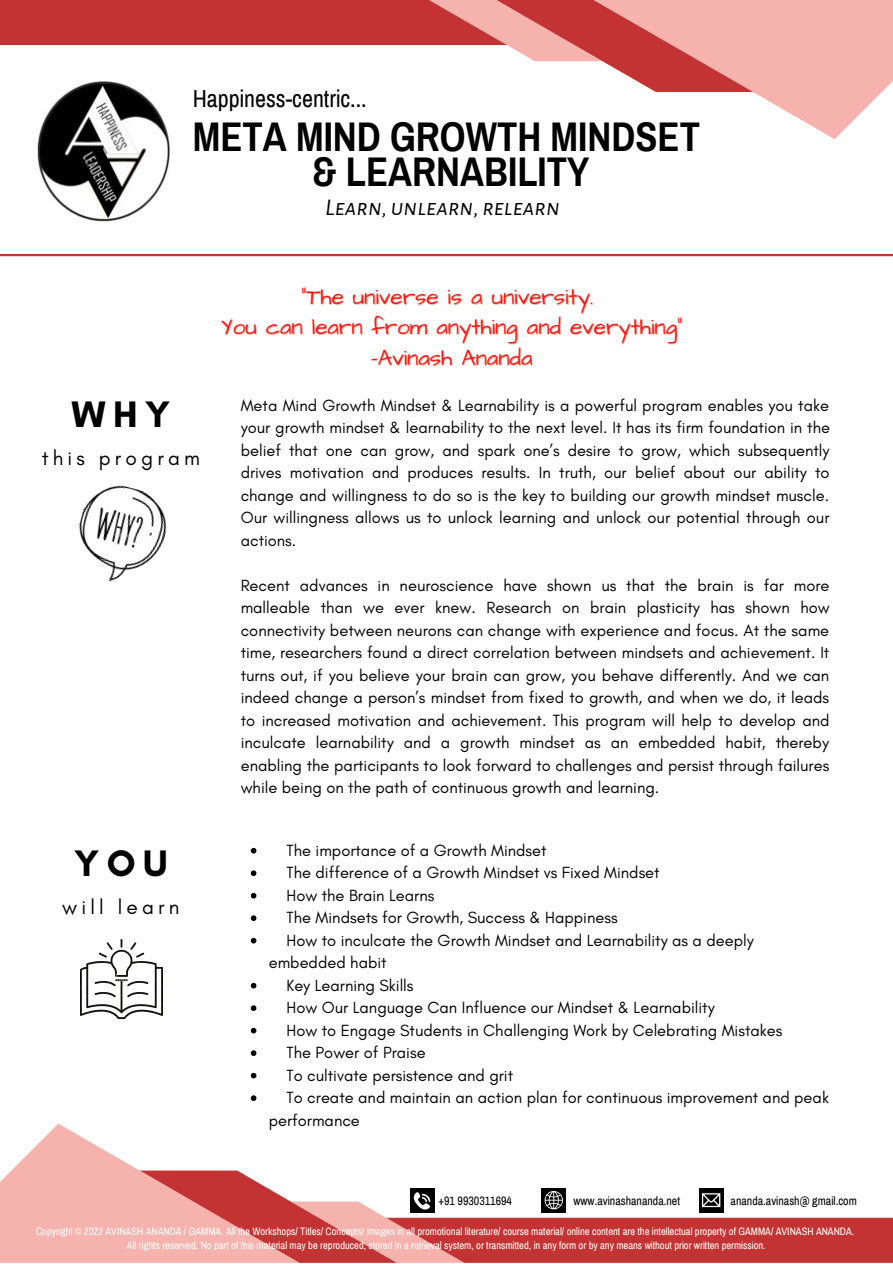
<style>
.page{position:relative;width:893px;height:1264px;background:#fff}
.page>*{position:absolute;margin:0;border:0;box-sizing:border-box;transform-origin:0 0}
.t1{font:700 40.5px/34.8px "Archivo Narrow";color:#000;text-align:center}
.t2{font:700 37.5px "Glacial Indifference";letter-spacing:.2em;color:#000}
.t3{font:italic 24px "Alegreya Sans SC";color:#000}
.t4{font:24px "Archivo Narrow";color:#000}
.t5{font:22.5px/30.3px "Architects Daughter";color:#ff1616;text-align:center}
.t6{font:20.85px "Glacial Indifference";letter-spacing:.2em;color:#000}
.t7{font:16.5px/22.5px "Glacial Indifference";color:#000;text-align:justify}
.t8{font:11.85px "Archivo Narrow";color:#000}
.t9{font:10.5px/14px "Archivo Narrow";color:#fff;text-align:center}
.s1{color:rgb(162 118 52/.4)}
</style>
<div class="page">
<svg style="left:753px;top:0;width:139px;height:139px;fill:#f6b2ad"></svg>
<svg style="left:0;top:0;width:753px;height:92px"></svg>
<svg style="left:0;top:1123px;width:140px;height:139px;fill:#f6b2ad"></svg>
<svg style="left:140px;top:1170px;width:752px;height:92px"></svg>
<hr style="left:0;top:254px;width:892px;height:2px;background:#c43333">
<img style="left:36px;top:81px;width:135px;height:141px">
<svg style="left:251px;top:847px;width:5px;height:6px"></svg>
<svg style="left:251px;top:870px;width:5px;height:6px"></svg>
<svg style="left:251px;top:892px;width:5px;height:6px"></svg>
<svg style="left:251px;top:915px;width:5px;height:6px"></svg>
<svg style="left:251px;top:937px;width:5px;height:6px"></svg>
<svg style="left:251px;top:982px;width:5px;height:6px"></svg>
<svg style="left:251px;top:1005px;width:5px;height:5px"></svg>
<svg style="left:251px;top:1027px;width:5px;height:6px"></svg>
<svg style="left:251px;top:1050px;width:5px;height:5px"></svg>
<svg style="left:251px;top:1072px;width:5px;height:6px"></svg>
<svg style="left:251px;top:1095px;width:5px;height:5px"></svg>
<img style="left:78px;top:485px;width:89px;height:97px">
<img style="left:81px;top:939px;width:82px;height:79px">
<div style="left:409px;top:1188px;width:25px;height:25px;background:#000"></div>
<svg style="left:414px;top:1192px;width:16px;height:17px"></svg>
<div style="left:541px;top:1187px;width:25px;height:25px;background:#000"></div>
<svg style="left:544px;top:1191px;width:19px;height:18px"></svg>
<div style="left:698px;top:1187px;width:25px;height:25px;background:#000"></div>
<svg style="left:702px;top:1193px;width:18px;height:14px"></svg>
<h3 class="t4" style="left:193px;top:86px;width:175px">Happiness-centric...</h3>
<h1 class="t1" style="left:193px;top:120px;width:508px">META MIND GROWTH MINDSET &amp; LEARNABILITY</h1>
<h3 class="t3" style="left:325px;top:196px;width:236px">Learn, unlearn, relearn</h3>
<h2 class="t2" style="left:71px;top:391px;width:100px">WHY</h2>
<p class="t6" style="left:42px;top:445px;width:160px">this program</p>
<h2 class="t2" style="left:74px;top:840px;width:95px">YOU</h2>
<p class="t6" style="left:62px;top:893px;width:119px">will learn</p>
<h3 class="t5" style="left:221px;top:282px;width:464px">"The universe is a university.<br>You can learn from anything and everything<span class="s1">” </span>-Avinash Ananda</h3>
<p class="t7" style="left:241px;top:394px;width:591px">Meta Mind Growth Mindset &amp; Learnability is a powerful program enables you take your growth mindset &amp; learnability to the next level. It has its firm foundation in the belief that one can grow, and spark one’s desire to grow, which subsequently drives motivation and produces results. In truth, our belief about our ability to change and willingness to do so is the key to building our growth mindset muscle.<br>Our willingness allows us to unlock learning and unlock our potential through our actions.</p>
<p class="t7" style="left:241px;top:573px;width:590px">Recent advances in neuroscience have shown us that the brain is far more malleable than we ever knew. Research on brain plasticity has shown how connectivity between neurons can change with experience and focus. At the same time, researchers found a direct correlation between mindsets and achievement. It turns out, if you believe your brain can grow, you behave differently. And we can indeed change a person’s mindset from fixed to growth, and when we do, it leads to increased motivation and achievement. This program will help to develop and inculcate learnability and a growth mindset as an embedded habit, thereby enabling the participants to look forward to challenges and persist through failures while being on the path of continuous growth and learning.</p>
<p class="t7" style="left:286px;top:838px;width:262px">The importance of a Growth Mindset</p>
<p class="t7" style="left:286px;top:861px;width:374px">The difference of a Growth Mindset vs Fixed Mindset</p>
<p class="t7" style="left:286px;top:883px;width:149px">How the Brain Learns</p>
<p class="t7" style="left:286px;top:906px;width:332px">The Mindsets for Growth, Success &amp; Happiness</p>
<p class="t7" style="left:286px;top:928px;width:469px">How to inculcate the Growth Mindset and Learnability as a deeply</p>
<p class="t7" style="left:269px;top:951px;width:119px">embedded habit</p>
<p class="t7" style="left:286px;top:973px;width:128px">Key Learning Skills</p>
<p class="t7" style="left:286px;top:996px;width:429px">How Our Language Can Influence our Mindset &amp; Learnability</p>
<p class="t7" style="left:286px;top:1018px;width:497px">How to Engage Students in Challenging Work by Celebrating Mistakes</p>
<p class="t7" style="left:286px;top:1041px;width:141px">The Power of Praise</p>
<p class="t7" style="left:286px;top:1063px;width:228px">To cultivate persistence and grit</p>
<p class="t7" style="left:286px;top:1086px;width:544px">To create and maintain an action plan for continuous improvement and peak</p>
<p class="t7" style="left:269px;top:1108px;width:93px">performance</p>
<p class="t8" style="left:438px;top:1194px;width:75px">+91 9930311694</p>
<p class="t8" style="left:573px;top:1194px;width:108px">www.avinashananda.net</p>
<p class="t8" style="left:730px;top:1194px;width:128px">ananda.avinash@ gmail.com</p>
<p class="t9" style="left:36px;top:1224px;width:819px">Copyright © 2022 AVINASH ANANDA / GAMMA. All the Workshops/ Titles/ Concepts/ Images in all promotional literature/ course material/ online content are the intellectual property of GAMMA/ AVINASH ANANDA.<br>All rights reserved. No part of this material may be reproduced, stored in a retrieval system, or transmitted, in any form or by any means without prior written permission.</p>
</div>
